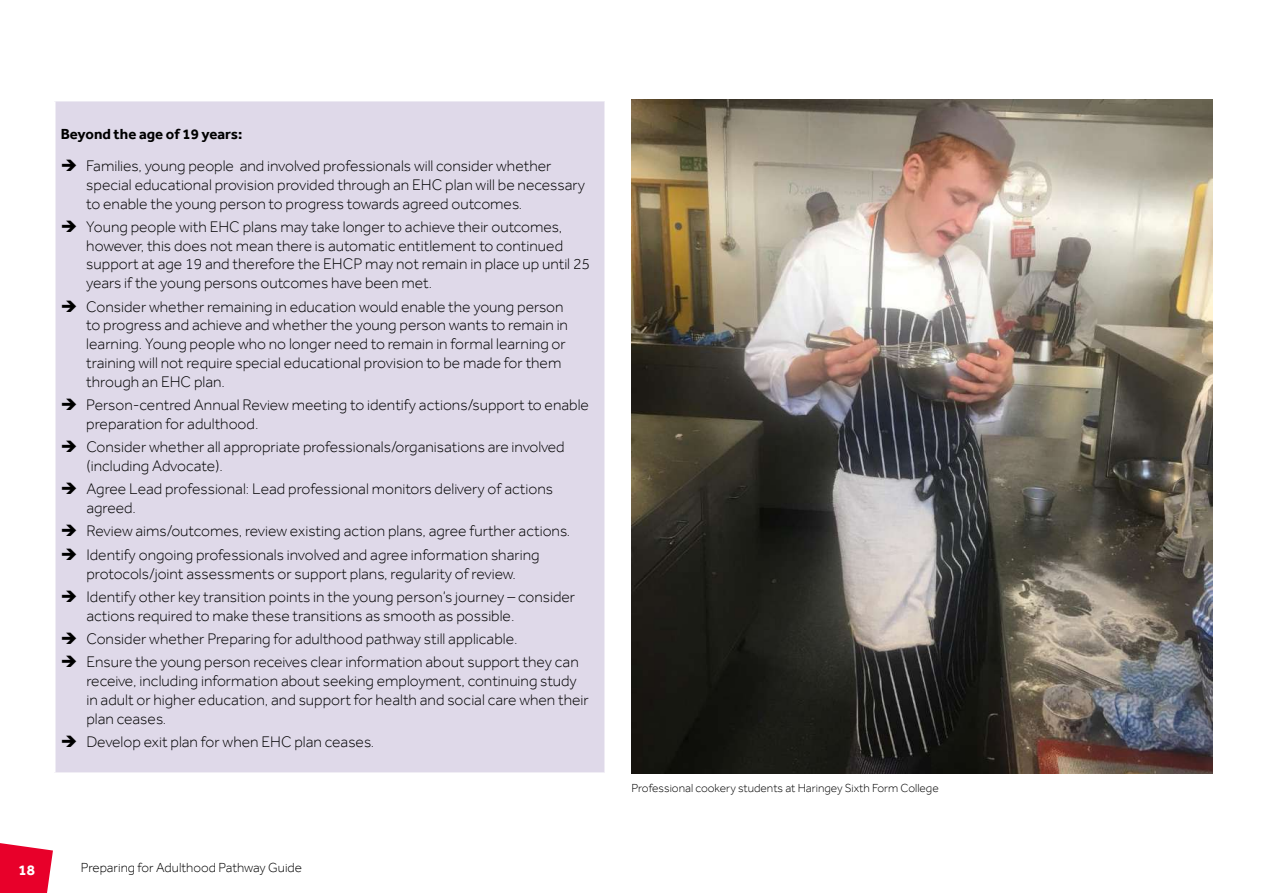
<style>
.page{position:relative;width:1263px;height:893px;background:#fff}
.page>*{position:absolute;margin:0;border:0;box-sizing:border-box;transform-origin:0 0}
.t1{font:300 15.75px/18.9px "Effra";color:#000}
.t2{font:700 15px "Effra";color:#000}
.t3{font:700 15px "Effra";color:#fff}
.t4{font:300 13.5px "Effra";color:#000}
.t5{font:300 12px "Effra";color:#000}
</style>
<div class="page">
<svg style="left:0;top:843px;width:53px;height:50px;background:#ea1f44"></svg>
<div style="left:55px;top:101px;width:550px;height:672px;background:#dfd9e9"></div>
<hr style="left:54px;top:772px;width:552px;height:2px;background:#fff">
<hr style="left:604px;top:101px;width:2px;height:671px;background:#fff">
<hr style="left:54px;top:101px;width:2px;height:671px;background:#fff">
<img style="left:631px;top:100px;width:581px;height:674px">
<p class="t2" style="left:61px;top:125px;width:183px">Beyond the age of 19 years:</p>
<p class="t1" style="left:86px;top:156px;width:500px">Families, young people and involved professionals will consider whether special educational provision provided through an EHC plan will be necessary to enable the young person to progress towards agreed outcomes.</p>
<p class="t1" style="left:86px;top:217px;width:505px">Young people with EHC plans may take longer to achieve their outcomes, however, this does not mean there is automatic entitlement to continued support at age 19 and therefore the EHCP may not remain in place up until 25 years if the young persons outcomes have been met.</p>
<p class="t1" style="left:86px;top:297px;width:483px">Consider whether remaining in education would enable the young person to progress and achieve and whether the young person wants to remain in learning. Young people who no longer need to remain in formal learning or training will not require special educational provision to be made for them through an EHC plan.</p>
<p class="t1" style="left:86px;top:396px;width:504px">Person-centred Annual Review meeting to identify actions/support to enable preparation for adulthood.</p>
<p class="t1" style="left:86px;top:438px;width:480px">Consider whether all appropriate professionals/organisations are involved (including Advocate).</p>
<p class="t1" style="left:86px;top:480px;width:468px">Agree Lead professional: Lead professional monitors delivery of actions agreed.</p>
<p class="t1" style="left:86px;top:520px;width:485px;line-height:23.1px">Review aims/outcomes, review existing action plans, agree further actions.<br>Identify ongoing professionals involved and agree information sharing</p>
<p class="t1" style="left:86px;top:562px;width:490px;line-height:23.1px">protocols/joint assessments or support plans, regularity of review.<br>Identify other key transition points in the young person’s journey – consider</p>
<p class="t1" style="left:86px;top:604px;width:494px;line-height:23.1px">actions required to make these transitions as smooth as possible.<br>Consider whether Preparing for adulthood pathway still applicable.<br>Ensure the young person receives clear information about support they can</p>
<p class="t1" style="left:86px;top:671px;width:504px">receive, including information about seeking employment, continuing study in adult or higher education, and support for health and social care when their plan ceases.</p>
<p class="t1" style="left:86px;top:732px;width:289px">Develop exit plan for when EHC plan ceases.</p>
<p class="t3" style="left:19px;top:861px;width:18px">18</p>
<p class="t4" style="left:81px;top:860px;width:223px">Preparing for Adulthood Pathway Guide</p>
<p class="t5" style="left:631px;top:781px;width:309px">Professional cookery students at Haringey Sixth Form College</p>
</div>
